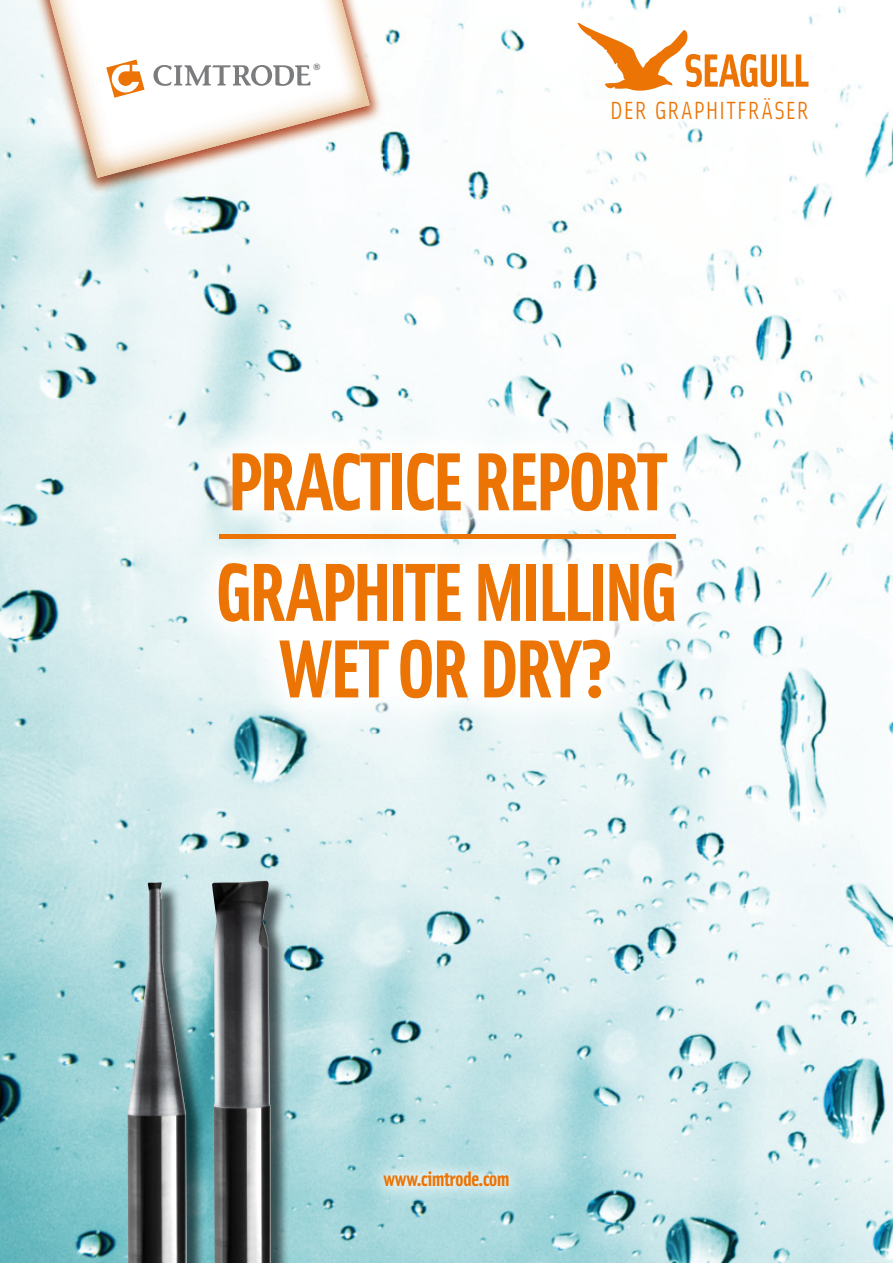
<style>
.page{position:relative;width:893px;height:1263px;background:#fff}
.page>*{position:absolute;margin:0;border:0;box-sizing:border-box;transform-origin:0 0}
.t1{font:82.5px/110.6px "Solex Bold Lining";letter-spacing:-.05em;color:#ec7404}
.t2{font:24.9px "Solex Regular Lining";letter-spacing:.04em;color:#ec7404}
.t3{font:21px "Solex Bold Lining";letter-spacing:-.025em;color:#ec7404}
.t4{font:900 8.7px "Univers LT Std";color:#7b7c7e}
</style>
<div class="page">
<img style="left:0;top:0;width:893px;height:1263px">
<img style="left:33px;top:0;width:350px;height:195px">
<svg style="left:50px;top:0;width:320px;height:178px"></svg>
<img style="left:369px;top:1158px;width:155px;height:44px">
<img style="left:182px;top:416px;width:529px;height:318px">
<hr style="left:219px;top:534px;width:457px;height:4px;background:#ec7404">
<img style="left:271px;top:883px;width:18px;height:380px">
<img style="left:212px;top:881px;width:59px;height:382px">
<img style="left:187px;top:885px;width:19px;height:378px">
<img style="left:127px;top:882px;width:60px;height:381px">
<img style="left:560px;top:5px;width:267px;height:133px">
<svg style="left:578px;top:23px;width:230px;height:68px"></svg>
<svg style="left:106px;top:60px;width:38px;height:38px"></svg>
<svg style="left:153px;top:65px;width:157px;height:21px"></svg>
<p class="t4" style="left:314px;top:62px;width:8px">®</p>
<p class="t2" style="left:610px;top:95px;width:200px">DER GRAPHITFRÄSER</p>
<p class="t1" style="left:215px;top:423px;width:465px">PRACTICE REPORT<br>GRAPHITE MILLING</p>
<p class="t1" style="left:278px;top:610px;width:338px">WET OR DRY?</p>
<p class="t3" style="left:383px;top:1165px;width:128px">www.cimtrode.com</p>
</div>
